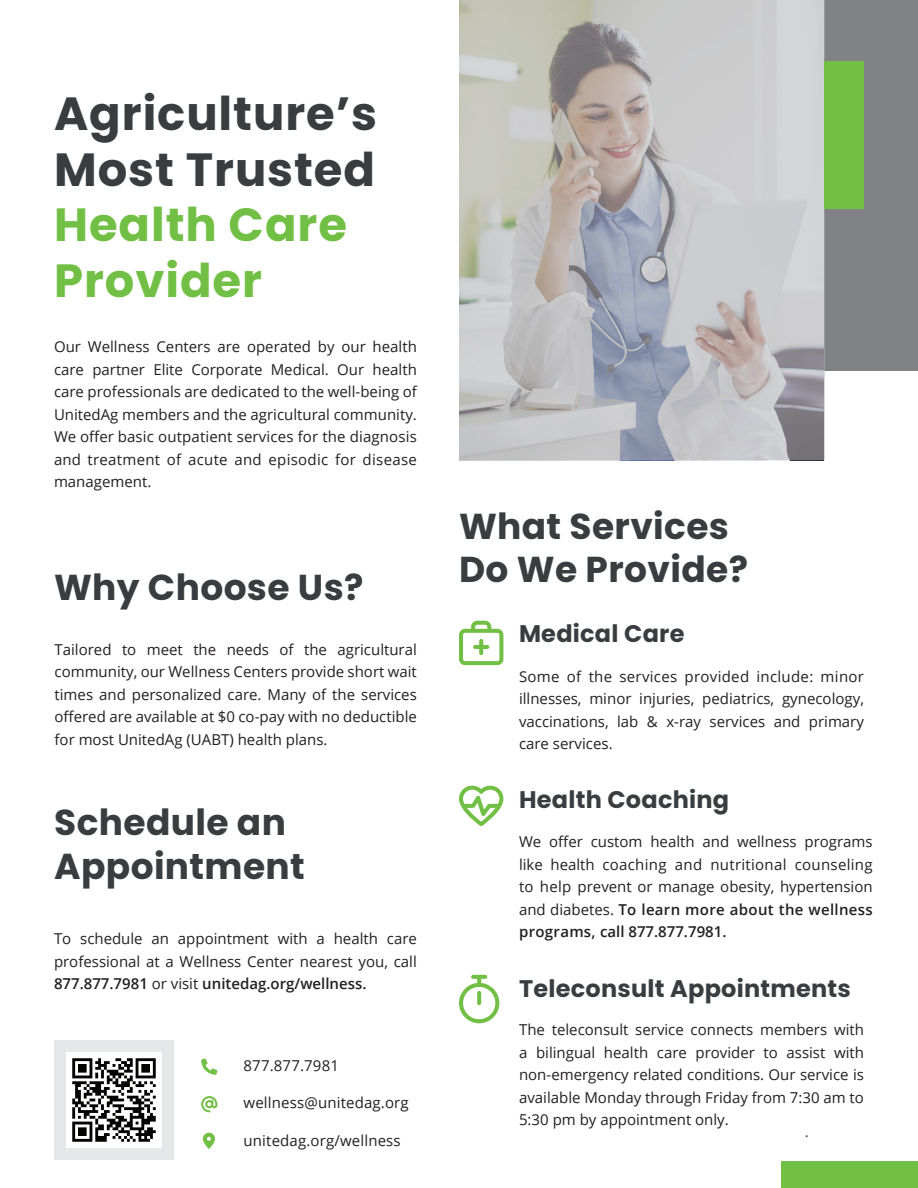
<style>
.page{position:relative;width:918px;height:1188px;background:#fff}
.page>*{position:absolute;margin:0;border:0;box-sizing:border-box;transform-origin:0 0}
.t1{font:700 46.5px/55.8px "Poppins";letter-spacing:.02em;color:#393d3f}
.t2{font:700 46.5px/55.8px "Poppins";letter-spacing:.02em;color:#71bf44}
.t3{font:700 36px/43.2px "Poppins";letter-spacing:.01em;color:#393d3f}
.t4{font:700 24px "Poppins";letter-spacing:.01em;color:#393d3f}
.t5{font:15px/22.5px "Open Sans";color:#231f20;text-align:justify}
.t6{font:15px "Myriad Pro";color:#393d3f}
.s1{font-weight:600}
</style>
<div class="page">
<div style="left:825px;top:0;width:93px;height:370px;background:#808285"></div>
<div style="left:782px;top:1161px;width:136px;height:27px;background:#71bf44"></div>
<svg style="left:459px;top:0;width:366px;height:460px"></svg>
<svg style="left:203px;top:1133px;width:12px;height:16px"></svg>
<svg style="left:201px;top:1096px;width:16px;height:16px"></svg>
<svg style="left:201px;top:1058px;width:16px;height:17px"></svg>
<div style="left:54px;top:1040px;width:120px;height:120px;background:#e6e7e9"></div>
<img style="left:66px;top:1053px;width:96px;height:95px">
<svg style="left:459px;top:975px;width:40px;height:48px"></svg>
<svg style="left:459px;top:786px;width:44px;height:40px"></svg>
<svg style="left:459px;top:621px;width:44px;height:44px"></svg>
<div style="left:825px;top:61px;width:39px;height:148px;background:#71bf44"></div>
<h1 class="t1" style="left:54px;top:86px;width:325px">Agriculture’s<br>Most Trusted</h1>
<h1 class="t2" style="left:54px;top:197px;width:294px">Health Care<br>Provider</h1>
<p class="t5" style="left:54px;top:335px;width:364px">Our Wellness Centers are operated by our health care partner Elite Corporate Medical. Our health care professionals are dedicated to the well-being of UnitedAg members and the agricultural community.<br>We offer basic outpatient services for the diagnosis and treatment of acute and episodic for disease management.</p>
<h2 class="t3" style="left:54px;top:566px;width:311px">Why Choose Us?</h2>
<p class="t5" style="left:55px;top:638px;width:364px">Tailored to meet the needs of the agricultural community, our Wellness Centers provide short wait times and personalized care. Many of the services offered are available at $0 co-pay with no deductible for most UnitedAg (UABT) health plans.</p>
<h2 class="t3" style="left:54px;top:801px;width:252px">Schedule an<br>Appointment</h2>
<p class="t5" style="left:54px;top:927px;width:364px">To schedule an appointment with a health care professional at a Wellness Center nearest you, call <span class="s1">877.877.7981</span> or visit <span class="s1">unitedag.org/wellness.</span></p>
<p class="t5" style="left:244px;top:1054px;width:97px">877.877.7981</p>
<p class="t5" style="left:244px;top:1091px;width:167px">wellness@unitedag.org</p>
<p class="t5" style="left:244px;top:1129px;width:159px">unitedag.org/wellness</p>
<h2 class="t3" style="left:459px;top:505px;width:291px">What Services<br>Do We Provide?</h2>
<h3 class="t4" style="left:519px;top:620px;width:167px">Medical Care</h3>
<p class="t5" style="left:519px;top:665px;width:346px">Some of the services provided include: minor illnesses, minor injuries, pediatrics, gynecology, vaccinations, lab &amp; x-ray services and primary care services.</p>
<h3 class="t4" style="left:519px;top:786px;width:212px">Health Coaching</h3>
<p class="t5" style="left:519px;top:830px;width:355px">We offer custom health and wellness programs like health coaching and nutritional counseling to help prevent or manage obesity, hypertension and diabetes. <span class="s1">To learn more about the wellness programs, call 877.877.7981.</span></p>
<h3 class="t4" style="left:519px;top:974px;width:333px">Teleconsult Appointments</h3>
<p class="t5" style="left:519px;top:1018px;width:346px">The teleconsult service connects members with a bilingual health care provider to assist with non-emergency related conditions. Our service is available Monday through Friday from 7:30 am to 5:30 pm by appointment only.</p>
<p class="t6" style="left:805px;top:1123px;width:5px">.</p>
</div>
